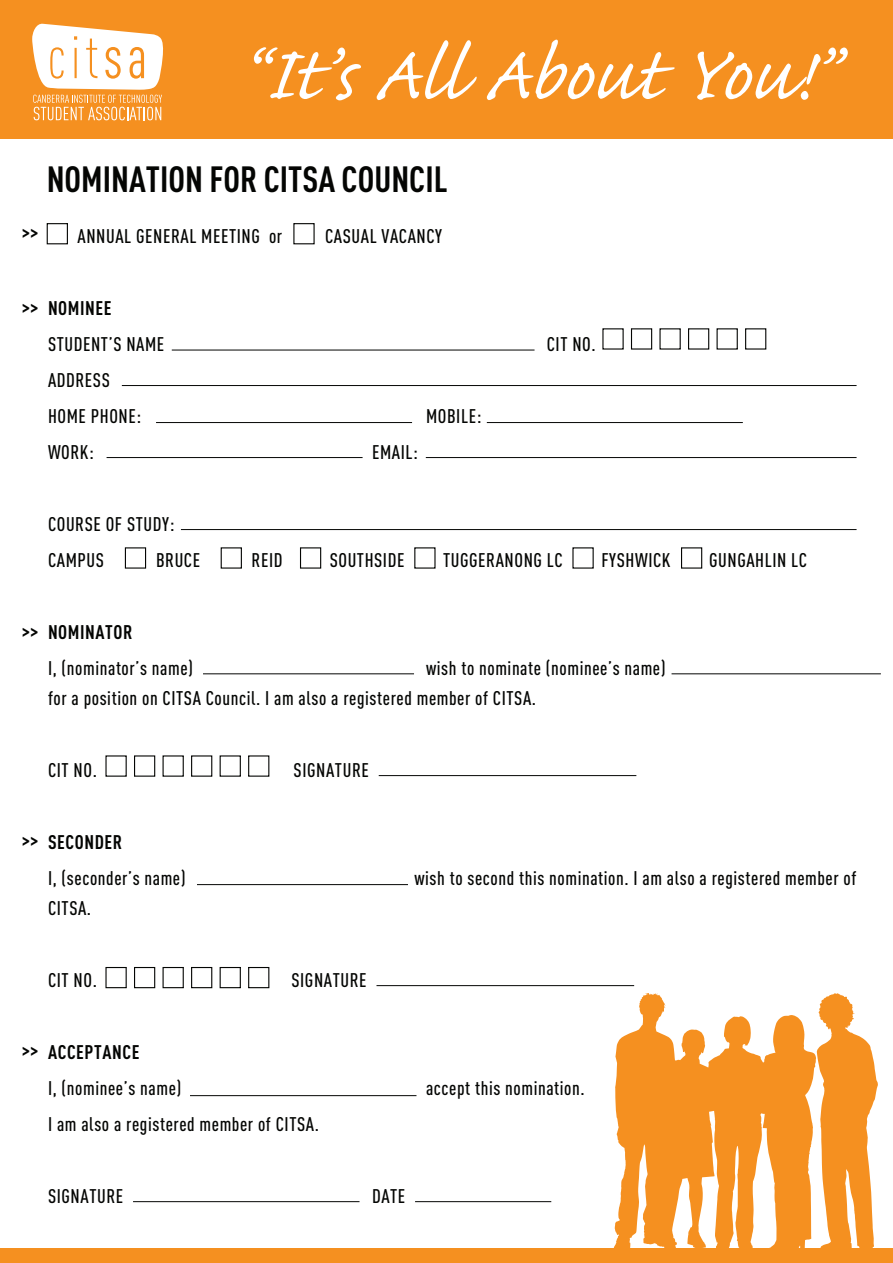
<style>
.page{position:relative;width:893px;height:1263px;background:#fff}
.page>*{position:absolute;margin:0;border:0;box-sizing:border-box;transform-origin:0 0}
.t1{font:97.5px "Caflisch Script Pro";color:#fff}
.t2{font:700 36px "DIN Cond";color:#040503}
.t3{font:500 19.5px/36px "DIN Cond";letter-spacing:.03em;color:#040503}
.t4{font:700 19.5px "DIN Cond";letter-spacing:.03em;color:#040503}
</style>
<div class="page">
<div style="left:0;top:0;width:893px;height:139px;background:#f59020"></div>
<div style="left:0;top:1248px;width:893px;height:15px;background:#f59020"></div>
<svg style="left:32px;top:23px;width:131px;height:97px"></svg>
<svg style="left:613px;top:993px;width:265px;height:255px;fill:#f59020"></svg>
<hr style="left:172px;top:350px;width:363px;height:1px;background:#040503">
<hr style="left:122px;top:385px;width:735px;height:1px;background:#040503">
<hr style="left:181px;top:529px;width:676px;height:1px;background:#040503">
<hr style="left:379px;top:775px;width:257px;height:1px;background:#040503">
<hr style="left:376px;top:985px;width:258px;height:1px;background:#040503">
<hr style="left:133px;top:1201px;width:226px;height:1px;background:#040503">
<hr style="left:190px;top:1095px;width:226px;height:1px;background:#040503">
<hr style="left:156px;top:422px;width:256px;height:1px;background:#040503">
<hr style="left:487px;top:422px;width:256px;height:1px;background:#040503">
<hr style="left:107px;top:457px;width:256px;height:1px;background:#040503">
<hr style="left:426px;top:457px;width:430px;height:1px;background:#040503">
<hr style="left:672px;top:673px;width:209px;height:1px;background:#040503">
<hr style="left:415px;top:1201px;width:136px;height:1px;background:#040503">
<hr style="left:203px;top:673px;width:211px;height:1px;background:#040503">
<hr style="left:197px;top:884px;width:211px;height:1px;background:#040503">
<svg style="left:602px;top:328px;width:22px;height:22px"></svg>
<svg style="left:631px;top:328px;width:21px;height:22px"></svg>
<svg style="left:659px;top:328px;width:22px;height:22px"></svg>
<svg style="left:688px;top:328px;width:21px;height:22px"></svg>
<svg style="left:716px;top:328px;width:22px;height:22px"></svg>
<svg style="left:745px;top:328px;width:21px;height:22px"></svg>
<svg style="left:47px;top:223px;width:21px;height:21px"></svg>
<svg style="left:293px;top:223px;width:22px;height:21px"></svg>
<svg style="left:105px;top:755px;width:22px;height:22px"></svg>
<svg style="left:134px;top:755px;width:21px;height:22px"></svg>
<svg style="left:163px;top:755px;width:21px;height:22px"></svg>
<svg style="left:191px;top:755px;width:21px;height:22px"></svg>
<svg style="left:220px;top:755px;width:21px;height:22px"></svg>
<svg style="left:248px;top:755px;width:21px;height:22px"></svg>
<svg style="left:105px;top:967px;width:22px;height:21px"></svg>
<svg style="left:134px;top:967px;width:21px;height:21px"></svg>
<svg style="left:163px;top:967px;width:21px;height:21px"></svg>
<svg style="left:191px;top:967px;width:21px;height:21px"></svg>
<svg style="left:220px;top:967px;width:21px;height:21px"></svg>
<svg style="left:248px;top:967px;width:21px;height:21px"></svg>
<svg style="left:125px;top:547px;width:21px;height:22px"></svg>
<svg style="left:221px;top:547px;width:21px;height:22px"></svg>
<svg style="left:300px;top:547px;width:21px;height:22px"></svg>
<svg style="left:414px;top:547px;width:22px;height:22px"></svg>
<svg style="left:572px;top:547px;width:22px;height:22px"></svg>
<svg style="left:681px;top:547px;width:21px;height:22px"></svg>
<h1 class="t1" style="left:241px;top:24px;width:596px">“It’s All About You!”</h1>
<h2 class="t2" style="left:47px;top:158px;width:402px">NOMINATION FOR CITSA COUNCIL</h2>
<p class="t4" style="left:22px;top:220px;width:18px">&gt;&gt;</p>
<p class="t3" style="left:78px;top:217px;width:206px">ANNUAL GENERAL MEETING or</p>
<p class="t3" style="left:325px;top:217px;width:119px">CASUAL VACANCY</p>
<p class="t4" style="left:22px;top:295px;width:18px">&gt;&gt;</p>
<p class="t4" style="left:48px;top:296px;width:65px">NOMINEE</p>
<p class="t3" style="left:48px;top:325px;width:118px">STUDENT’S NAME</p>
<p class="t3" style="left:547px;top:325px;width:50px">CIT NO.</p>
<p class="t3" style="left:48px;top:361px;width:95px">ADDRESS<br>HOME PHONE:</p>
<p class="t3" style="left:426px;top:397px;width:57px">MOBILE:</p>
<p class="t3" style="left:48px;top:433px;width:47px">WORK:</p>
<p class="t3" style="left:372px;top:433px;width:47px">EMAIL:</p>
<p class="t3" style="left:48px;top:505px;width:128px">COURSE OF STUDY:<br>CAMPUS</p>
<p class="t3" style="left:156px;top:541px;width:46px">BRUCE</p>
<p class="t3" style="left:252px;top:541px;width:32px">REID</p>
<p class="t3" style="left:330px;top:541px;width:76px">SOUTHSIDE</p>
<p class="t3" style="left:443px;top:541px;width:121px">TUGGERANONG LC</p>
<p class="t3" style="left:601px;top:541px;width:71px">FYSHWICK</p>
<p class="t3" style="left:709px;top:541px;width:100px">GUNGAHLIN LC</p>
<p class="t4" style="left:22px;top:619px;width:18px">&gt;&gt;</p>
<p class="t4" style="left:48px;top:620px;width:86px">NOMINATOR</p>
<p class="t3" style="left:48px;top:649px;width:146px">I, (nominator’s name)</p>
<p class="t3" style="left:48px;top:652px;width:619px;line-height:30px;text-indent:378px">wish to nominate (nominee’s name) for a position on CITSA Council. I am also a registered member of CITSA.</p>
<p class="t3" style="left:48px;top:751px;width:50px">CIT NO.</p>
<p class="t3" style="left:294px;top:751px;width:77px">SIGNATURE</p>
<p class="t4" style="left:22px;top:828px;width:18px">&gt;&gt;</p>
<p class="t4" style="left:48px;top:830px;width:76px">SECONDER</p>
<p class="t3" style="left:48px;top:859px;width:139px">I, (seconder’s name)</p>
<p class="t3" style="left:414px;top:859px;width:444px">wish to second this nomination. I am also a registered member of</p>
<p class="t3" style="left:48px;top:889px;width:45px">CITSA.</p>
<p class="t3" style="left:48px;top:961px;width:50px">CIT NO.</p>
<p class="t3" style="left:291px;top:961px;width:77px">SIGNATURE</p>
<p class="t4" style="left:22px;top:1038px;width:18px">&gt;&gt;</p>
<p class="t4" style="left:48px;top:1040px;width:93px">ACCEPTANCE</p>
<p class="t3" style="left:48px;top:1069px;width:135px">I, (nominee’s name)</p>
<p class="t3" style="left:426px;top:1069px;width:160px">accept this nomination.</p>
<p class="t3" style="left:48px;top:1105px;width:272px">I am also a registered member of CITSA.</p>
<p class="t3" style="left:48px;top:1177px;width:77px">SIGNATURE</p>
<p class="t3" style="left:372px;top:1177px;width:35px">DATE</p>
</div>
